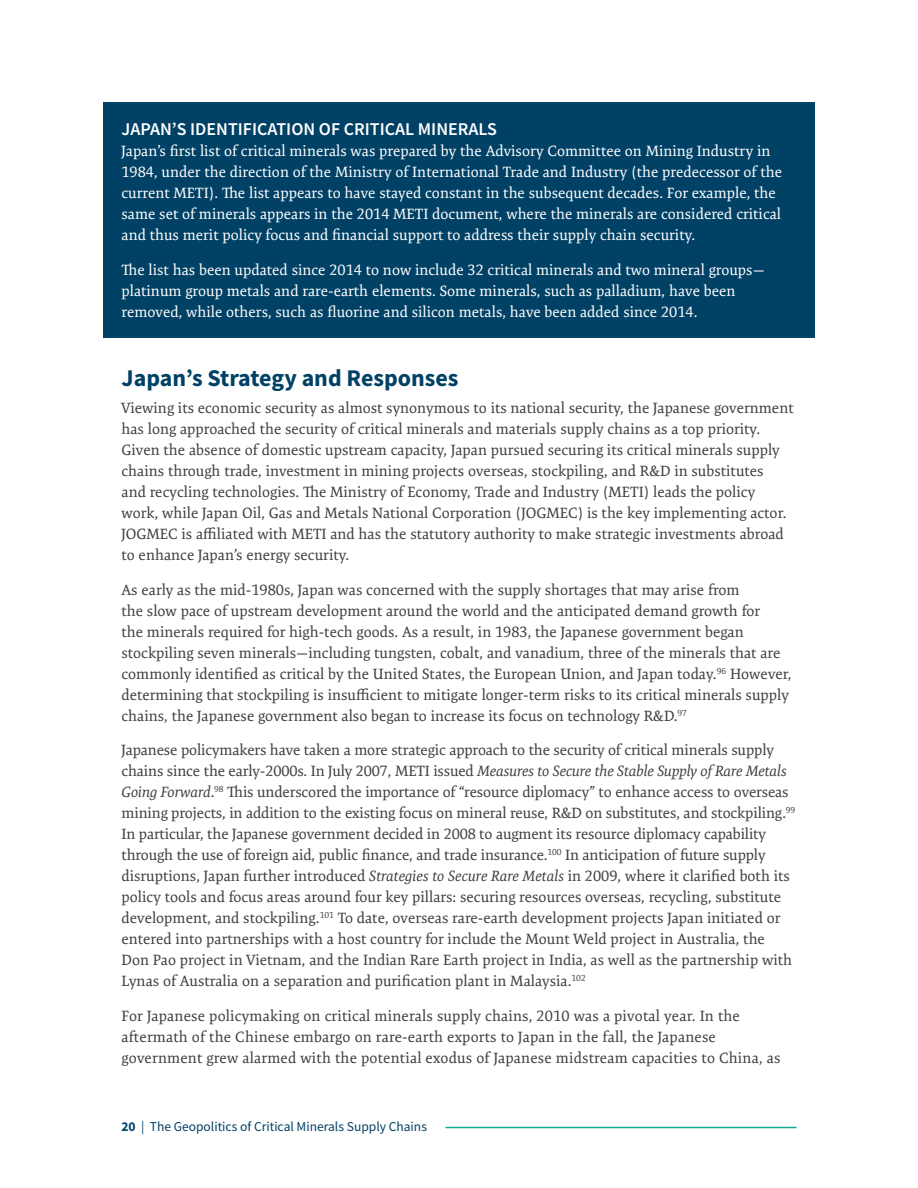
<style>
.page{position:relative;width:918px;height:1188px;background:#fff}
.page>*{position:absolute;margin:0;border:0;box-sizing:border-box;transform-origin:0 0}
.t1{font:700 24px "Source Sans Pro";color:#004165}
.t2{font:600 18px "Source Sans Pro";color:#fff}
.t3{font:15px/21px "Expo Serif Pro";color:#3e3e3f}
.t4{font:15px/21px "Expo Serif Pro";color:#fff}
.t5{font:13.5px "Source Sans Pro";color:#004165}
.s1{font-style:italic}
.s2{font-weight:700}
</style>
<div class="page">
<hr style="left:446px;top:1127px;width:350px;height:1px;background:#0faa91">
<div style="left:103px;top:102px;width:712px;height:236px;background:#004165"></div>
<p class="t2" style="left:122px;top:117px;width:377px">JAPAN’S IDENTIFICATION OF CRITICAL MINERALS</p>
<p class="t4" style="left:122px;top:140px;width:662px">Japan’s first list of critical minerals was prepared by the Advisory Committee on Mining Industry in 1984, under the direction of the Ministry of International Trade and Industry (the predecessor of the current METI). The list appears to have stayed constant in the subsequent decades. For example, the same set of minerals appears in the 2014 METI document, where the minerals are considered critical and thus merit policy focus and financial support to address their supply chain security.</p>
<p class="t4" style="left:122px;top:259px;width:645px">The list has been updated since 2014 to now include 32 critical minerals and two mineral groups— platinum group metals and rare-earth elements. Some minerals, such as palladium, have been removed, while others, such as fluorine and silicon metals, have been added since 2014.</p>
<h1 class="t1" style="left:122px;top:361px;width:339px">Japan’s Strategy and Responses</h1>
<p class="t3" style="left:122px;top:398px;width:674px">Viewing its economic security as almost synonymous to its national security, the Japanese government has long approached the security of critical minerals and materials supply chains as a top priority.<br>Given the absence of domestic upstream capacity, Japan pursued securing its critical minerals supply chains through trade, investment in mining projects overseas, stockpiling, and R&amp;D in substitutes<br>and recycling technologies. The Ministry of Economy, Trade and Industry (METI) leads the policy work, while Japan Oil, Gas and Metals National Corporation (JOGMEC) is the key implementing actor.<br>JOGMEC is affiliated with METI and has the statutory authority to make strategic investments abroad to enhance Japan’s energy security.</p>
<p class="t3" style="left:122px;top:579px;width:672px">As early as the mid-1980s, Japan was concerned with the supply shortages that may arise from<br>the slow pace of upstream development around the world and the anticipated demand growth for<br>the minerals required for high-tech goods. As a result, in 1983, the Japanese government began stockpiling seven minerals—including tungsten, cobalt, and vanadium, three of the minerals that are commonly identified as critical by the United States, the European Union, and Japan today.<sup>96</sup> However, determining that stockpiling is insufficient to mitigate longer-term risks to its critical minerals supply chains, the Japanese government also began to increase its focus on technology R&amp;D.<sup>97</sup></p>
<p class="t3" style="left:122px;top:740px;width:675px">Japanese policymakers have taken a more strategic approach to the security of critical minerals supply chains since the early-2000s. In July 2007, METI issued <span class="s1">Measures to Secure the Stable Supply of Rare Metals Going Forward</span>.<sup>98</sup> This underscored the importance of “resource diplomacy” to enhance access to overseas mining projects, in addition to the existing focus on mineral reuse, R&amp;D on substitutes, and stockpiling.<sup>99<br></sup>In particular, the Japanese government decided in 2008 to augment its resource diplomacy capability through the use of foreign aid, public finance, and trade insurance.<sup>100</sup> In anticipation of future supply disruptions, Japan further introduced <span class="s1">Strategies to Secure Rare Metals</span> in 2009, where it clarified both its policy tools and focus areas around four key pillars: securing resources overseas, recycling, substitute development, and stockpiling.<sup>101</sup> To date, overseas rare-earth development projects Japan initiated or entered into partnerships with a host country for include the Mount Weld project in Australia, the Don Pao project in Vietnam, and the Indian Rare Earth project in India, as well as the partnership with Lynas of Australia on a separation and purification plant in Malaysia.<sup>102</sup></p>
<p class="t3" style="left:122px;top:1005px;width:661px">For Japanese policymaking on critical minerals supply chains, 2010 was a pivotal year. In the aftermath of the Chinese embargo on rare-earth exports to Japan in the fall, the Japanese government grew alarmed with the potential exodus of Japanese midstream capacities to China, as</p>
<p class="t5" style="left:122px;top:1118px;width:307px"><span class="s2">20</span> | The Geopolitics of Critical Minerals Supply Chains</p>
</div>
